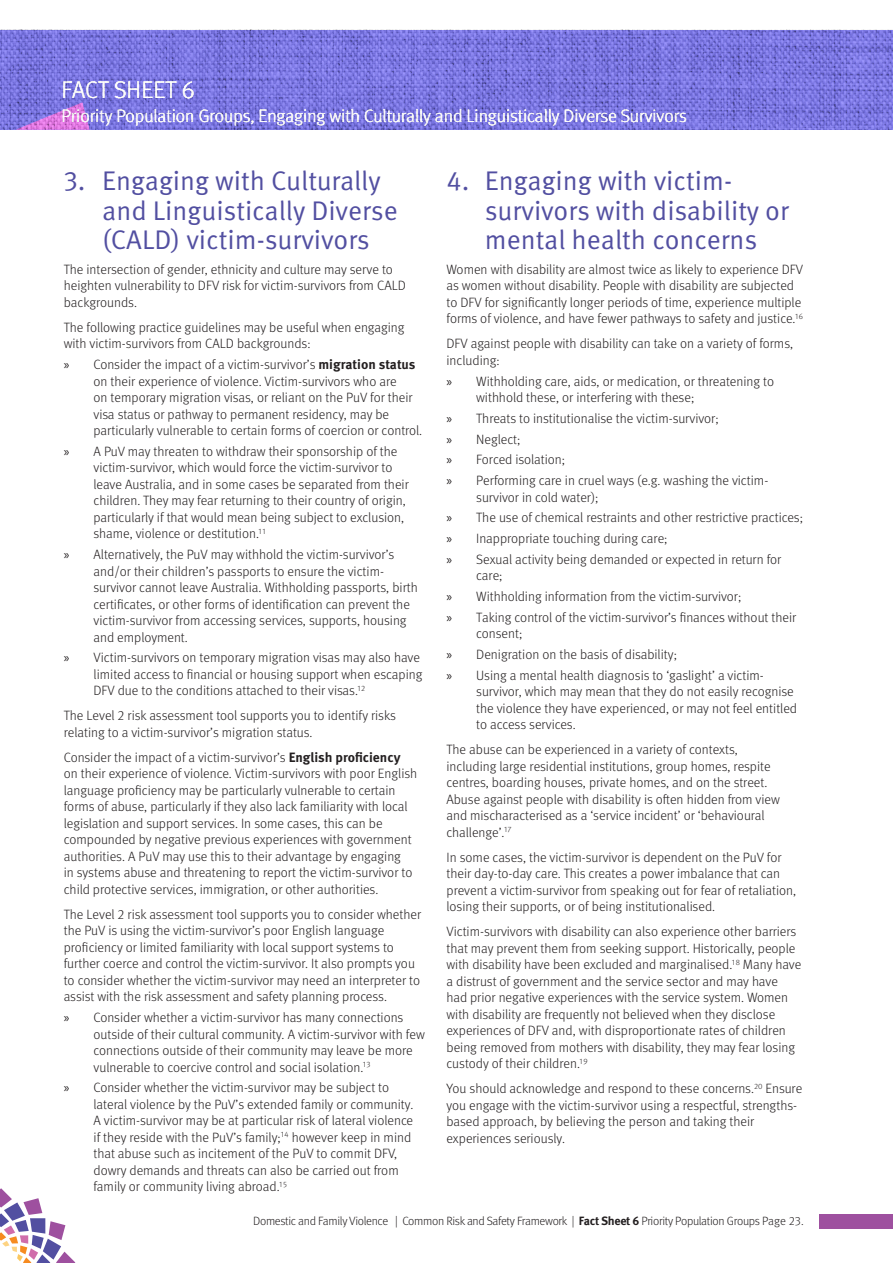
<style>
.page{position:relative;width:893px;height:1263px;background:#fff}
.page>*{position:absolute;margin:0;border:0;box-sizing:border-box;transform-origin:0 0}
.t1{font:27px/29.1px "Meta Pro Norm";color:#524fa1}
.t2{font:300 24px "Meta Pro";letter-spacing:.01em;color:#fff}
.t3{font:300 18px "Meta Pro";color:#fff}
.Body_Copy{font:300 13.5px/16.5px "Meta Pro";color:#231f20}
.t4{font:300 12px "Meta Pro";letter-spacing:-.025em;color:#231f20}
.s1{font-family:"Myriad Pro";font-weight:400}
.s2{font-weight:700}
</style>
<div class="page">
<svg style="left:0;top:1188px;width:75px;height:75px"></svg>
<img style="left:90px;top:30px;width:803px;height:100px">
<svg style="left:0;top:30px;width:90px;height:100px;background:#8373dc"></svg>
<div style="left:820px;top:1214px;width:73px;height:14px;background:#9e509f"></div>
<p class="t2" style="left:62px;top:72px;width:134px">FACT SHEET 6</p>
<p class="t3" style="left:62px;top:103px;width:627px">Priority Population Groups, Engaging with Culturally and Linguistically Diverse Survivors</p>
<p class="t1" style="left:102px;top:165px;width:297px;text-indent:-38px">3. Engaging with Culturally and Linguistically Diverse (CALD) victim-survivors</p>
<p class="Body_Copy" style="left:64px;top:260px;width:344px">The intersection of gender, ethnicity and culture may serve to heighten vulnerability to DFV risk for victim-survivors from CALD backgrounds.</p>
<p class="Body_Copy" style="left:64px;top:318px;width:342px">The following practice guidelines may be useful when engaging with victim-survivors from CALD backgrounds:</p>
<p class="Body_Copy" style="left:94px;top:355px;width:330px;text-indent:-30px"><span class="s1">»</span> Consider the impact of a victim-survivor’s <span class="s2">migration status </span>on their experience of violence. Victim-survivors who are<br>on temporary migration visas, or reliant on the PuV for their visa status or pathway to permanent residency, may be particularly vulnerable to certain forms of coercion or control.</p>
<p class="Body_Copy" style="left:94px;top:442px;width:317px;text-indent:-30px"><span class="s1">»</span> A PuV may threaten to withdraw their sponsorship of the victim-survivor, which would force the victim-survivor to leave Australia, and in some cases be separated from their children. They may fear returning to their country of origin, particularly if that would mean being subject to exclusion, shame, violence or destitution.<sup>11</sup></p>
<p class="Body_Copy" style="left:94px;top:545px;width:326px;text-indent:-30px"><span class="s1">»</span> Alternatively, the PuV may withhold the victim-survivor’s and/or their children’s passports to ensure the victim&shy;survivor cannot leave Australia. Withholding passports, birth certificates, or other forms of identification can prevent the victim-survivor from accessing services, supports, housing and employment.</p>
<p class="Body_Copy" style="left:94px;top:649px;width:330px;text-indent:-30px"><span class="s1">»</span> Victim-survivors on temporary migration visas may also have limited access to financial or housing support when escaping<br>DFV due to the conditions attached to their visas.<sup>12</sup></p>
<p class="Body_Copy" style="left:64px;top:707px;width:334px">The Level 2 risk assessment tool supports you to identify risks relating to a victim-survivor’s migration status.</p>
<p class="Body_Copy" style="left:64px;top:748px;width:355px">Consider the impact of a victim-survivor’s <span class="s2">English proficiency </span>on their experience of violence. Victim-survivors with poor English language proficiency may be particularly vulnerable to certain forms of abuse, particularly if they also lack familiarity with local legislation and support services. In some cases, this can be compounded by negative previous experiences with government authorities. A PuV may use this to their advantage by engaging<br>in systems abuse and threatening to report the victim-survivor to child protective services, immigration, or other authorities.</p>
<p class="Body_Copy" style="left:64px;top:905px;width:359px">The Level 2 risk assessment tool supports you to consider whether the PuV is using the victim-survivor’s poor English language proficiency or limited familiarity with local support systems to further coerce and control the victim-survivor. It also prompts you to consider whether the victim-survivor may need an interpreter to assist with the risk assessment and safety planning process.</p>
<p class="Body_Copy" style="left:94px;top:1008px;width:333px;text-indent:-30px"><span class="s1">»</span> Consider whether a victim-survivor has many connections outside of their cultural community. A victim-survivor with few connections outside of their community may leave be more vulnerable to coercive control and social isolation.<sup>13</sup></p>
<p class="Body_Copy" style="left:94px;top:1079px;width:321px;text-indent:-30px"><span class="s1">»</span> Consider whether the victim-survivor may be subject to lateral violence by the PuV’s extended family or community.<br>A victim-survivor may be at particular risk of lateral violence if they reside with the PuV’s family;<sup>14</sup> however keep in mind that abuse such as incitement of the PuV to commit DFV, dowry demands and threats can also be carried out from family or community living abroad.<sup>15</sup></p>
<p class="t1" style="left:485px;top:165px;width:306px;text-indent:-38px">4. Engaging with victim&shy;survivors with disability or mental health concerns</p>
<p class="Body_Copy" style="left:446px;top:260px;width:358px">Women with disability are almost twice as likely to experience DFV as women without disability. People with disability are subjected to DFV for significantly longer periods of time, experience multiple forms of violence, and have fewer pathways to safety and justice.<sup>16</sup></p>
<p class="Body_Copy" style="left:446px;top:335px;width:348px">DFV against people with disability can take on a variety of forms, including:</p>
<p class="Body_Copy" style="left:476px;top:372px;width:299px;text-indent:-30px"><span class="s1">»</span> Withholding care, aids, or medication, or threatening to withhold these, or interfering with these;</p>
<p class="Body_Copy" style="left:446px;top:409px;width:274px"><span class="s1">»</span> Threats to institutionalise the victim-survivor;</p>
<p class="Body_Copy" style="left:446px;top:430px;width:76px"><span class="s1">»</span> Neglect;</p>
<p class="Body_Copy" style="left:446px;top:451px;width:120px"><span class="s1">»</span> Forced isolation;</p>
<p class="Body_Copy" style="left:476px;top:471px;width:294px;text-indent:-30px"><span class="s1">»</span> Performing care in cruel ways (e.g. washing the victim&shy;survivor in cold water);</p>
<p class="Body_Copy" style="left:446px;top:509px;width:358px"><span class="s1">»</span> The use of chemical restraints and other restrictive practices;</p>
<p class="Body_Copy" style="left:446px;top:529px;width:223px"><span class="s1">»</span> Inappropriate touching during care;</p>
<p class="Body_Copy" style="left:476px;top:550px;width:307px;text-indent:-30px"><span class="s1">»</span> Sexual activity being demanded or expected in return for care;</p>
<p class="Body_Copy" style="left:446px;top:587px;width:296px"><span class="s1">»</span> Withholding information from the victim-survivor;</p>
<p class="Body_Copy" style="left:476px;top:608px;width:321px;text-indent:-30px"><span class="s1">»</span> Taking control of the victim-survivor’s finances without their consent;</p>
<p class="Body_Copy" style="left:446px;top:645px;width:232px"><span class="s1">»</span> Denigration on the basis of disability;</p>
<p class="Body_Copy" style="left:476px;top:666px;width:322px;text-indent:-30px"><span class="s1">»</span> Using a mental health diagnosis to ‘gaslight’ a victim&shy;survivor, which may mean that they do not easily recognise the violence they have experienced, or may not feel entitled to access services.</p>
<p class="Body_Copy" style="left:446px;top:741px;width:335px">The abuse can be experienced in a variety of contexts, including large residential institutions, group homes, respite centres, boarding houses, private homes, and on the street.<br>Abuse against people with disability is often hidden from view and mischaracterised as a ‘service incident’ or ‘behavioural challenge’.<sup>17</sup></p>
<p class="Body_Copy" style="left:446px;top:848px;width:351px">In some cases, the victim-survivor is dependent on the PuV for their day-to-day care. This creates a power imbalance that can prevent a victim-survivor from speaking out for fear of retaliation, losing their supports, or of being institutionalised.</p>
<p class="Body_Copy" style="left:446px;top:923px;width:356px">Victim-survivors with disability can also experience other barriers that may prevent them from seeking support. Historically, people with disability have been excluded and marginalised.<sup>18</sup> Many have a distrust of government and the service sector and may have had prior negative experiences with the service system. Women with disability are frequently not believed when they disclose experiences of DFV and, with disproportionate rates of children being removed from mothers with disability, they may fear losing custody of their children.<sup>19</sup></p>
<p class="Body_Copy" style="left:446px;top:1080px;width:357px">You should acknowledge and respond to these concerns.<sup>20</sup> Ensure you engage with the victim-survivor using a respectful, strengths&shy;based approach, by believing the person and taking their experiences seriously.</p>
<p class="t4" style="left:253px;top:1212px;width:552px">Domestic and Family Violence | Common Risk and Safety Framework | <span class="s2">Fact Sheet 6</span> Priority Population Groups Page 23.</p>
</div>
